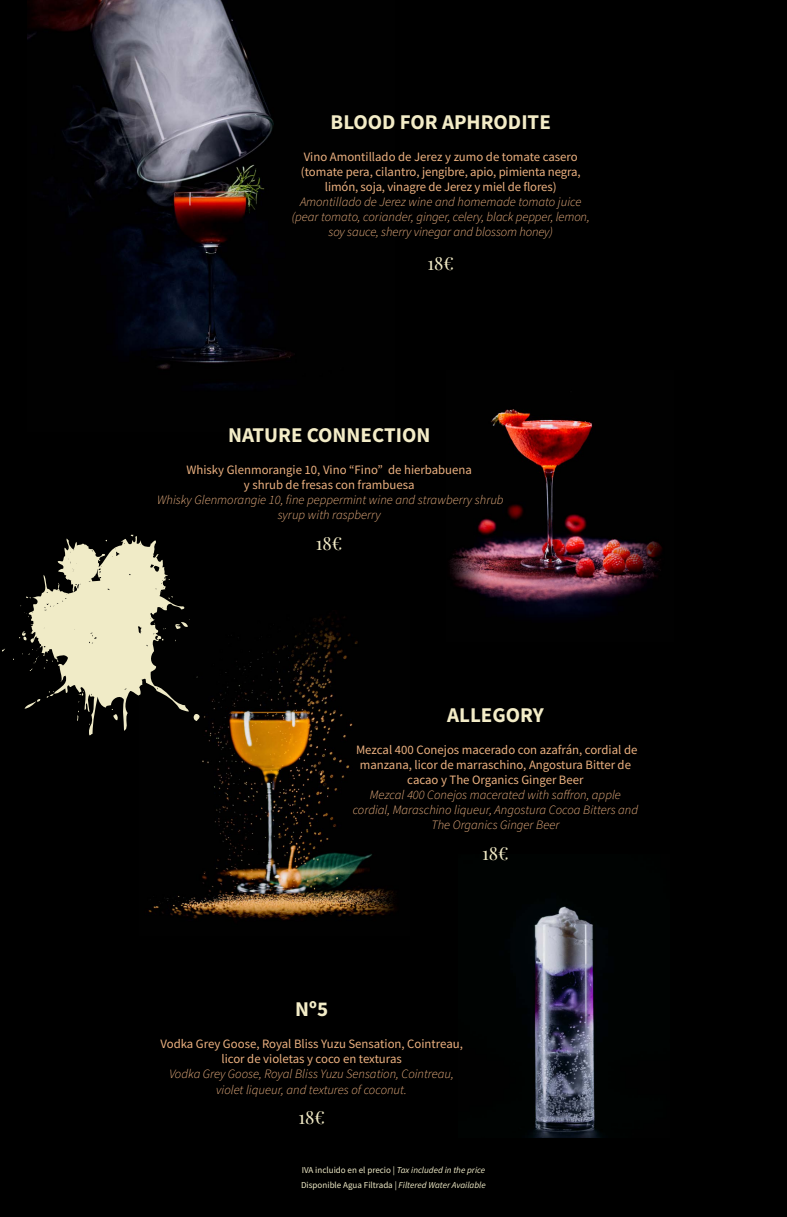
<style>
.page{position:relative;width:787px;height:1217px;background:#fff}
.page>*{position:absolute;margin:0;border:0;box-sizing:border-box;transform-origin:0 0}
.t1{font:700 21px "Source Sans Pro";color:#f3ecc7}
.t2{font:700 18px "Playfair Display";color:#f3ecc7}
.t3{font:italic 300 12.75px/15px "Source Sans Pro";color:#ecb180;text-align:center}
.t4{font:12.75px/15px "Source Sans Pro";color:#ecb180;text-align:center}
.t5{font:9px/15px "Source Sans Pro";color:#f0ebc7}
.s1{font-style:italic}
</style>
<div class="page">
<div style="left:0;top:0;width:787px;height:1216px;background:#000"></div>
<img style="left:531px;top:906px;width:70px;height:231px">
<img style="left:148px;top:616px;width:248px;height:304px">
<img style="left:27px;top:0;width:266px;height:389px">
<svg style="left:2px;top:534px;width:198px;height:201px"></svg>
<img style="left:450px;top:409px;width:212px;height:209px">
<h1 class="t1" style="left:330px;top:107px;width:222px">BLOOD FOR APHRODITE</h1>
<p class="t4" style="left:301px;top:149px;width:281px">Vino Amontillado de Jerez y zumo de tomate casero (tomate pera, cilantro, jengibre, apio, pimienta negra, limón, soja, vinagre de Jerez y miel de flores)</p>
<p class="t3" style="left:292px;top:194px;width:299px">Amontillado de Jerez wine and homemade tomato juice (pear tomato, coriander, ginger, celery, black pepper, lemon, soy sauce, sherry vinegar and blossom honey)</p>
<h2 class="t2" style="left:427px;top:249px;width:28px">18€</h2>
<h1 class="t1" style="left:228px;top:421px;width:204px">NATURE CONNECTION</h1>
<p class="t4" style="left:186px;top:462px;width:287px">Whisky Glenmorangie 10, Vino “Fino” de hierbabuena y shrub de fresas con frambuesa</p>
<p class="t3" style="left:157px;top:492px;width:348px">Whisky Glenmorangie 10, fine peppermint wine and strawberry shrub syrup with raspberry</p>
<h2 class="t2" style="left:316px;top:529px;width:28px">18€</h2>
<h1 class="t1" style="left:447px;top:700px;width:98px">ALLEGORY</h1>
<p class="t4" style="left:356px;top:742px;width:283px">Mezcal 400 Conejos macerado con azafrán, cordial de manzana, licor de marraschino, Angostura Bitter de cacao y The Organics Ginger Beer</p>
<p class="t3" style="left:353px;top:787px;width:287px">Mezcal 400 Conejos macerated with saffron, apple cordial, Maraschino liqueur, Angostura Cocoa Bitters and<br>The Organics Ginger Beer</p>
<h2 class="t2" style="left:482px;top:838px;width:28px">18€</h2>
<h1 class="t1" style="left:295px;top:994px;width:34px">Nº5</h1>
<p class="t4" style="left:160px;top:1036px;width:304px">Vodka Grey Goose, Royal Bliss Yuzu Sensation, Cointreau, licor de violetas y coco en texturas</p>
<p class="t3" style="left:169px;top:1066px;width:286px">Vodka Grey Goose, Royal Bliss Yuzu Sensation, Cointreau, violet liqueur, and textures of coconut.</p>
<h2 class="t2" style="left:298px;top:1102px;width:28px">18€</h2>
<p class="t5" style="left:301px;top:1162px;width:186px">IVA incluido en el precio | <span class="s1">Tax included in the price<br></span>Disponible Agua Filtrada | <span class="s1">Filtered Water Available</span></p>
</div>
